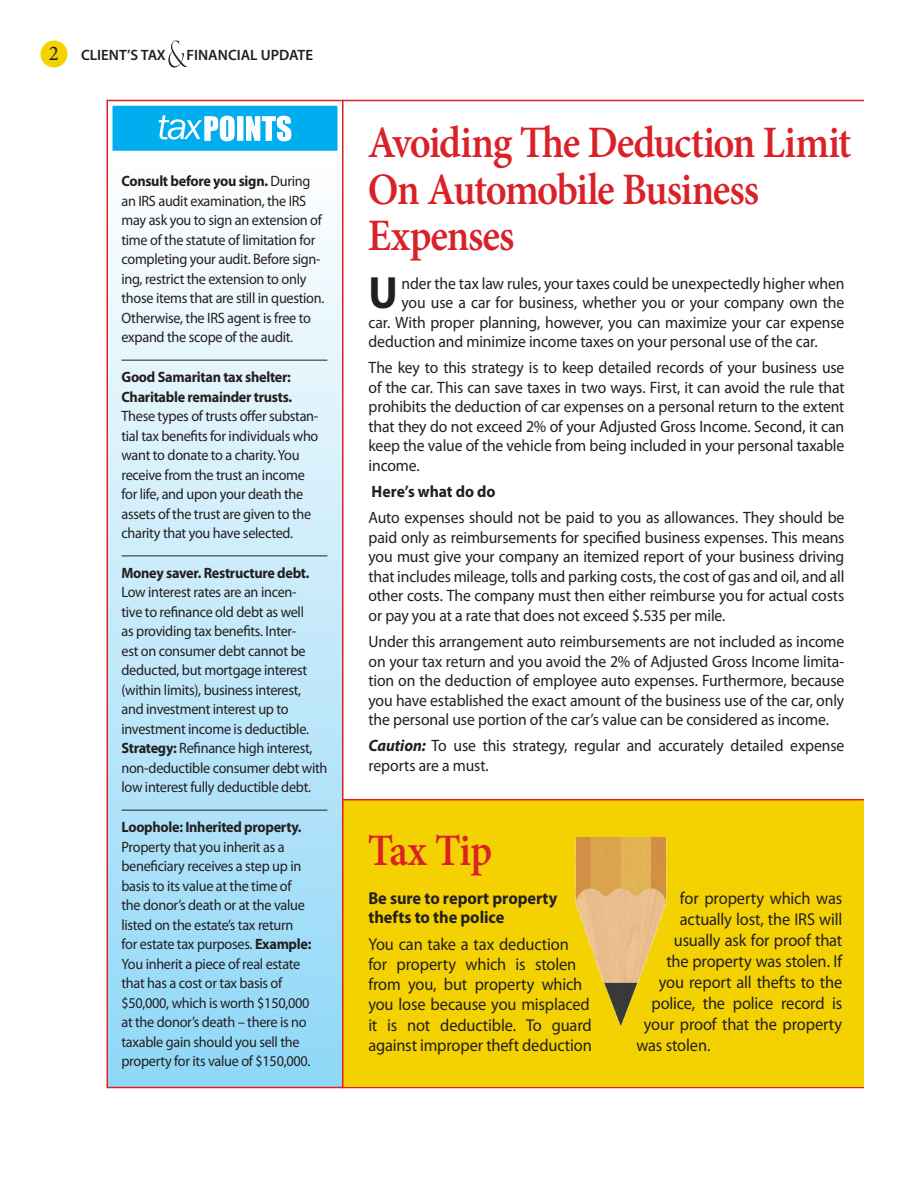
<style>
.page{position:relative;width:918px;height:1188px;background:#fff}
.page>*{position:absolute;margin:0;border:0;box-sizing:border-box;transform-origin:0 0}
.Body_1b_Initial_Cap{font:700 45.45px "Myriad Pro";color:#231f20;scale:.95 1}
.Head_1B_a{font:600 45px/46.5px "Minion Pro";letter-spacing:-.03em;color:#da2128;scale:.9 1}
.Page_Number{font:21px "Minion Pro";color:#231f20}
.Body_1b{font:17.25px/20.2px "Myriad Pro";letter-spacing:-.01em;color:#231f20;scale:.95 1}
.Body_1b-2{font:700 17.25px/19.5px "Myriad Pro";letter-spacing:-.005em;color:#231f20;scale:.95 1}
.Body_1b-3{font:16.5px/19.5px "Myriad Pro";letter-spacing:-.005em;color:#231f20;text-align:justify;scale:.95 1}
.Body_1b_Initial_Cap-2{font:16.5px "Myriad Pro";letter-spacing:-.005em;color:#231f20;scale:.95 1}
.Body_1b-4{font:700 16.5px "Myriad Pro";letter-spacing:-.005em;color:#231f20;scale:.95 1}
.Tax_Points{font:15px/19.5px "Myriad Pro";letter-spacing:-.02em;color:#231f20;scale:.95 1}
.CTFU_Page_Header{font:600 15px "Myriad Pro";color:#231f20}
.s1{font-weight:700}
.s2{font-weight:700;font-style:italic}
</style>
<div class="page">
<div style="left:40px;top:40px;width:28px;height:28px;background:#f4d202;border-radius:50%"></div>
<svg style="left:168px;top:40px;width:20px;height:28px"></svg>
<hr style="left:342px;top:100px;width:522px;height:1px;background:#da2128">
<hr style="left:342px;top:1087px;width:522px;height:1px;background:#da2128">
<div style="left:343px;top:799px;width:521px;height:287px;background:#f4d202"></div>
<hr style="left:342px;top:799px;width:522px;height:1px;background:#da2128">
<img style="left:575px;top:837px;width:92px;height:189px">
<svg style="left:106px;top:99px;width:238px;height:990px;background:#c1e5f6"></svg>
<svg style="left:159px;top:115px;width:132px;height:26px"></svg>
<p class="Page_Number" style="left:49px;top:39px;width:12px">2</p>
<p class="CTFU_Page_Header" style="left:81px;top:45px;width:86px">CLIENT’S TAX</p>
<p class="CTFU_Page_Header" style="left:187px;top:45px;width:128px">FINANCIAL UPDATE</p>
<p class="Tax_Points" style="left:122px;top:171px;width:215px"><span class="s1">Consult before you sign.</span> During an IRS audit examination, the IRS may ask you to sign an extension of time of the statute of limitation for completing your audit. Before sign&shy;ing, restrict the extension to only those items that are still in question.<br>Otherwise, the IRS agent is free to expand the scope of the audit.</p>
<p class="Tax_Points" style="left:122px;top:367px;width:209px"><span class="s1">Good Samaritan tax shelter:<br>Charitable remainder trusts.<br></span>These types of trusts offer substan&shy;tial tax benefits for individuals who want to donate to a charity.You receive from the trust an income for life, and upon your death the assets of the trust are given to the charity that you have selected.</p>
<p class="Tax_Points" style="left:122px;top:563px;width:218px"><span class="s1">Money saver. Restructure debt.<br></span>Low interest rates are an incen-<br>tive to refinance old debt as well<br>as providing tax benefits. Inter-<br>est on consumer debt cannot be deducted, but mortgage interest (within limits), business interest,<br>and investment interest up to investment income is deductible.<br><span class="s1">Strategy:</span> Refinance high interest, non-deductible consumer debt with low interest fully deductible debt.</p>
<p class="Tax_Points" style="left:122px;top:817px;width:201px"><span class="s1">Loophole: Inherited property.<br></span>Property that you inherit as a beneficiary receives a step up in basis to its value at the time of the donor’s death or at the value listed on the estate’s tax return for estate tax purposes. <span class="s1">Example:<br></span>You inherit a piece of real estate that has a cost or tax basis of $50,000, which is worth $150,000 at the donor’s death – there is no taxable gain should you sell the property for its value of $150,000.</p>
<p class="Head_1B_a" style="left:368px;top:119px;width:539px">Avoiding The Deduction Limit<br>On Automobile Business<br>Expenses</p>
<p class="Body_1b_Initial_Cap" style="left:369px;top:263px;width:32px">U</p>
<p class="Body_1b_Initial_Cap-2" style="left:402px;top:273px;width:468px">nder the tax law rules, your taxes could be unexpectedly higher when</p>
<p class="Body_1b_Initial_Cap-2" style="left:402px;top:292px;width:468px">you use a car for business, whether you or your company own the</p>
<p class="Body_1b_Initial_Cap-2" style="left:369px;top:312px;width:502px">car. With proper planning, however, you can maximize your car expense</p>
<p class="Body_1b_Initial_Cap-2" style="left:369px;top:331px;width:474px">deduction and minimize income taxes on your personal use of the car.</p>
<p class="Body_1b-3" style="left:369px;top:358px;width:503px">The key to this strategy is to keep detailed records of your business use of the car. This can save taxes in two ways. First, it can avoid the rule that prohibits the deduction of car expenses on a personal return to the extent that they do not exceed 2% of your Adjusted G ross Income. Second, it can keep the value of the vehicle from being included in your personal taxable income.</p>
<p class="Body_1b-4" style="left:372px;top:481px;width:132px">Here’s what do do</p>
<p class="Body_1b-3" style="left:369px;top:508px;width:503px">Auto expenses should not be paid to you as allowances. They should be paid only as reimbursements for specified business expenses. This means you must give your company an itemized report of your business driving that includes mileage, tolls and parking costs, the cost of gas and oil, and all other costs. The company must then either reimburse you for actual costs or pay you at a rate that does not exceed $.535 per mile.</p>
<p class="Body_1b-3" style="left:369px;top:631px;width:502px">Under this arrangement auto reimbursements are not included as income on your tax return and you avoid the 2% of Adjusted Gross Income limita&shy;tion on the deduction of employee auto expenses. Furthermore, because you have established the exact amount of the business use of the car, only the personal use portion of the car’s value can be considered as income.</p>
<p class="Body_1b-3" style="left:369px;top:736px;width:502px"><span class="s2">Caution:</span> To use this strategy, regular and accurately detailed expense reports are a must.</p>
<p class="Head_1B_a" style="left:368px;top:827px;width:140px">Tax Tip</p>
<p class="Body_1b-2" style="left:368px;top:888px;width:201px">Be sure to report property thefts to the police</p>
<p class="Body_1b" style="left:368px;top:934px;width:237px">You can take a tax deduction for property which is stolen from you, but property which you lose because you misplaced it is not deductible. To guard against improper theft deduction</p>
<p class="Body_1b" style="left:680px;top:888px;width:172px">for property which was</p>
<p class="Body_1b" style="left:680px;top:909px;width:172px">actually lost, the IRS will</p>
<p class="Body_1b" style="left:674px;top:930px;width:179px">usually ask for proof that</p>
<p class="Body_1b" style="left:666px;top:951px;width:187px">the property was stolen. If</p>
<p class="Body_1b" style="left:659px;top:972px;width:195px">you report all thefts to the</p>
<p class="Body_1b" style="left:651px;top:993px;width:202px">police, the police record is</p>
<p class="Body_1b" style="left:644px;top:1014px;width:210px">your proof that the property</p>
<p class="Body_1b" style="left:636px;top:1035px;width:79px">was stolen.</p>
</div>
